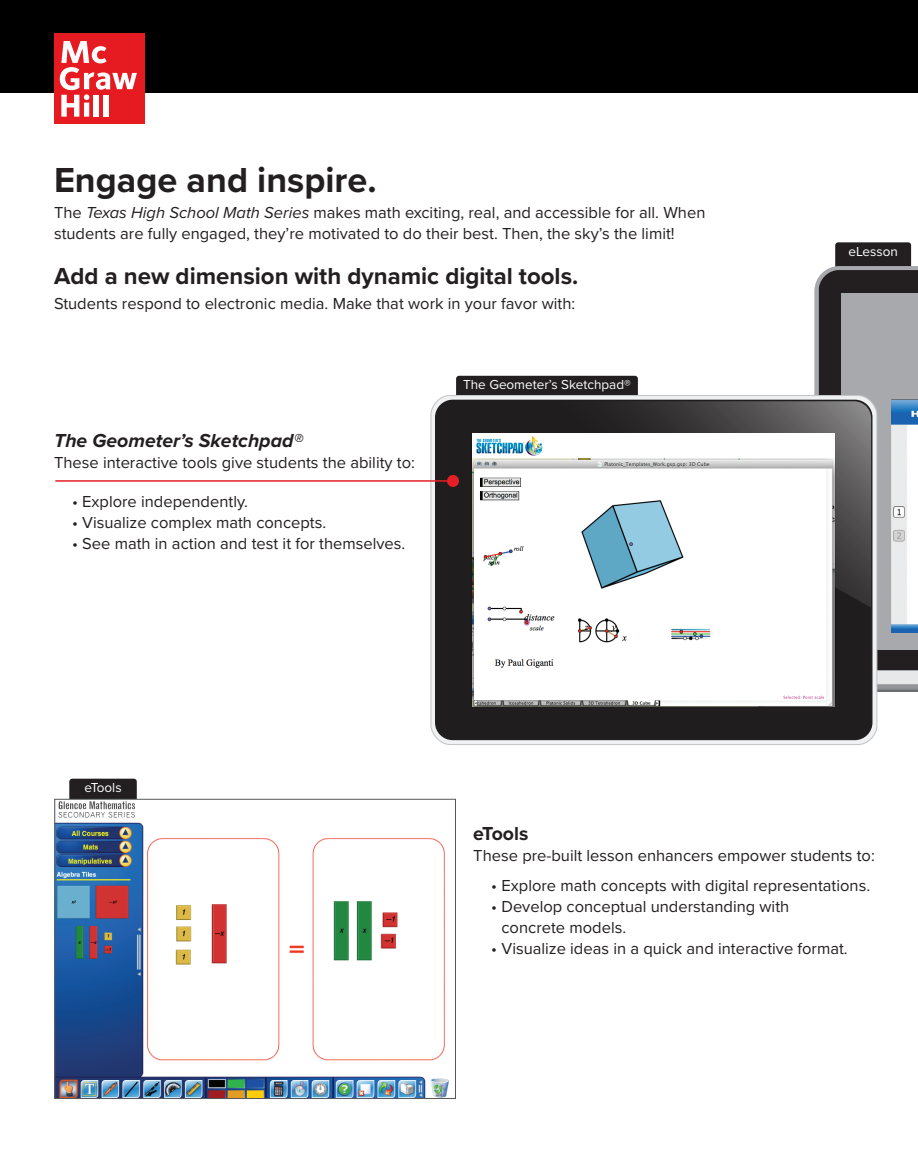
<style>
.page{position:relative;width:918px;height:1175px;background:#fff}
.page>*{position:absolute;margin:0;border:0;box-sizing:border-box;transform-origin:0 0}
.A_head{font:700 36px "Proxima Nova";color:#231f20}
.B_head{font:700 24px "Proxima Nova";color:#231f20}
.C_head{font:italic 700 19.5px "Proxima Nova";color:#231f20}
.C_head-2{font:700 19.5px "Proxima Nova";color:#231f20}
.Body_copy{font:16.5px/21px "Proxima Nova";color:#231f20}
.Body_copy_last_graph{font:16.5px/21px "Proxima Nova";color:#231f20}
.B_head-2{font:13.5px "Proxima Nova";color:#fff}
.s1{font-style:italic}
</style>
<div class="page">
<div style="left:0;top:0;width:918px;height:93px;background:#000001"></div>
<div style="left:54px;top:34px;width:90px;height:90px;background:#e51b21"></div>
<svg style="left:60px;top:41px;width:77px;height:76px"></svg>
<div style="left:835px;top:242px;width:76px;height:33px;background:#231f20;border-radius:3px"></div>
<svg style="left:814px;top:266px;width:104px;height:426px;background:#4d4a4c"></svg>
<div style="left:841px;top:293px;width:77px;height:356px;background:#a8a9ad"></div>
<div style="left:456px;top:376px;width:182px;height:37px;background:#231f20;border-radius:3px"></div>
<svg style="left:430px;top:394px;width:448px;height:351px"></svg>
<div style="left:435px;top:400px;width:437px;height:340px;background:#201d1e"></div>
<svg style="left:505px;top:401px;width:366px;height:206px;background:#464445"></svg>
<div style="left:472px;top:433px;width:363px;height:273px;background:#fff"></div>
<img style="left:472px;top:458px;width:363px;height:248px">
<svg style="left:476px;top:436px;width:67px;height:20px"></svg>
<img style="left:891px;top:400px;width:27px;height:232px">
<div style="left:69px;top:778px;width:68px;height:33px;background:#231f20;border-radius:3px"></div>
<img style="left:57px;top:801px;width:392px;height:295px">
<div style="left:55px;top:799px;width:401px;height:299px;border:1px solid #57585a"></div>
<hr style="left:55px;top:480px;width:398px;height:2px;background:#e41f25">
<div style="left:447px;top:475px;width:12px;height:12px;background:#e41f25;border-radius:50%"></div>
<p class="A_head" style="left:54px;top:153px;width:324px">Engage and inspire.</p>
<p class="Body_copy_last_graph" style="left:54px;top:201px;width:653px">The <span class="s1">Texas High School Math Series</span> makes math exciting, real, and accessible for all. When students are fully engaged, they’re motivated to do their best. Then, the sky’s the limit!</p>
<p class="B_head" style="left:54px;top:258px;width:526px">Add a new dimension with dynamic digital tools.</p>
<p class="Body_copy_last_graph" style="left:54px;top:292px;width:523px">Students respond to electronic media. Make that work in your favor with:</p>
<p class="C_head" style="left:54px;top:426px;width:251px">The Geometer’s Sketchpad®</p>
<p class="Body_copy" style="left:54px;top:451px;width:363px">These interactive tools give students the ability to:</p>
<p class="Body_copy" style="left:72px;top:490px;width:177px">• Explore independently.</p>
<p class="Body_copy" style="left:72px;top:511px;width:256px">• Visualize complex math concepts.</p>
<p class="Body_copy" style="left:72px;top:532px;width:335px">• See math in action and test it for themselves.</p>
<p class="B_head-2" style="left:463px;top:375px;width:169px">The Geometer’s Sketchpad®</p>
<p class="B_head-2" style="left:84px;top:777px;width:39px">eTools</p>
<p class="B_head-2" style="left:848px;top:241px;width:51px">eLesson</p>
<p class="C_head-2" style="left:473px;top:819px;width:57px">eTools</p>
<p class="Body_copy" style="left:473px;top:844px;width:403px">These pre-built lesson enhancers empower students to:</p>
<p class="Body_copy" style="left:491px;top:874px;width:380px">• Explore math concepts with digital representations.</p>
<p class="Body_copy" style="left:501px;top:895px;width:289px;text-indent:-10px">• Develop conceptual understanding with concrete models.</p>
<p class="Body_copy" style="left:491px;top:937px;width:358px">• Visualize ideas in a quick and interactive format.</p>
</div>
